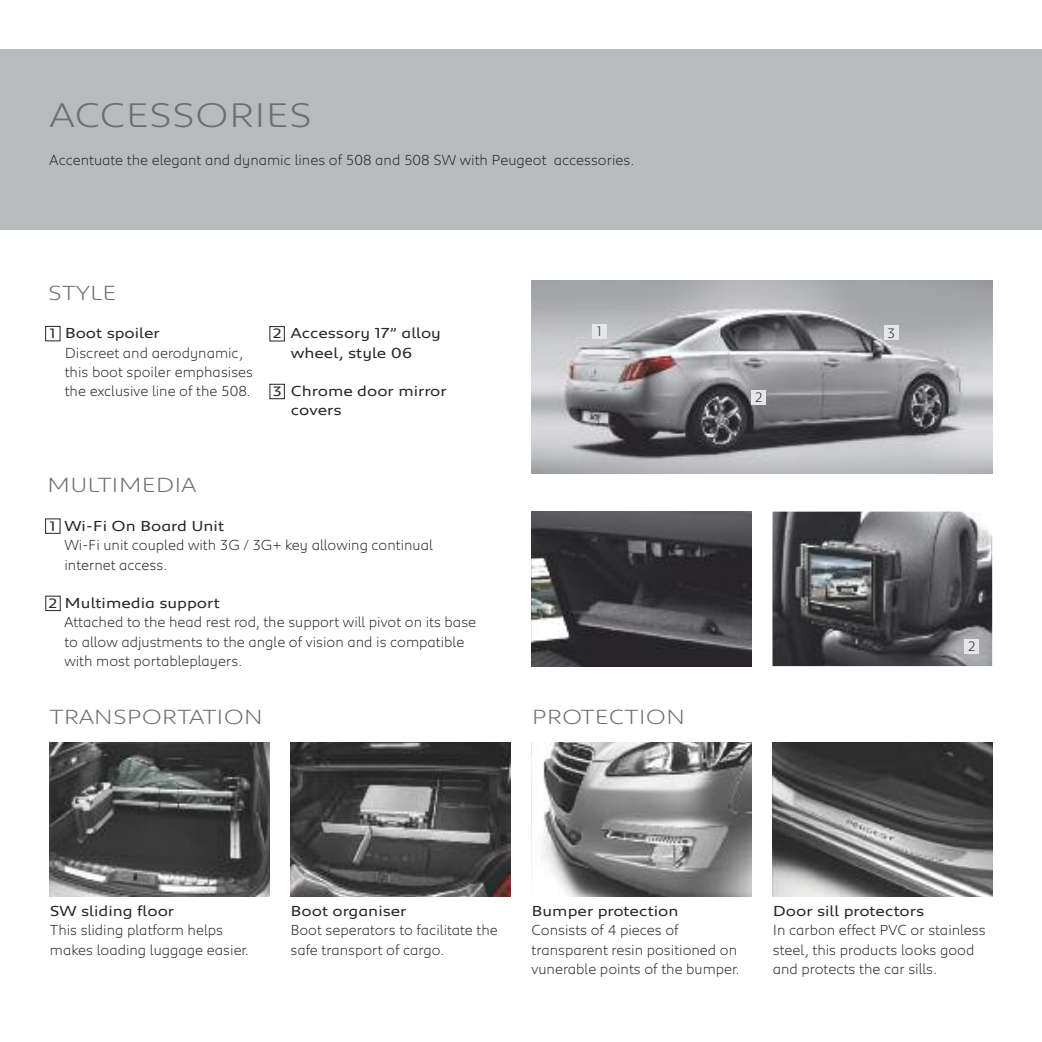
<style>
.page{position:relative;width:1042px;height:1042px;background:#fff}
.page>*{position:absolute;margin:0;border:0;box-sizing:border-box;transform-origin:0 0}
.t1{font:300 35px "Peugeot Expanded";color:#6d6e71}
.t2{font:300 21px "Peugeot Expanded";color:#6d6e71}
.t3{font:300 14.88px/19.2px "Peugeot";color:#272627}
.t4{font:14.88px/19.2px "Peugeot Expanded";color:#272627}
.t5{font:14px "Peugeot Expanded";color:#272627}
.t6{font:300 14px "Peugeot";color:#272627}
</style>
<div class="page">
<div style="left:0;top:50px;width:1042px;height:180px;background:#b8bbbe"></div>
<img style="left:532px;top:281px;width:460px;height:192px">
<div style="left:592px;top:324px;width:15px;height:15px;background:#e5e6e7"></div>
<div style="left:751px;top:390px;width:15px;height:15px;background:#e5e6e7"></div>
<div style="left:883px;top:325px;width:15px;height:15px;background:#e5e6e7"></div>
<div style="left:45px;top:326px;width:15px;height:15px;border:1px solid #272627"></div>
<img style="left:772px;top:511px;width:220px;height:155px">
<div style="left:46px;top:596px;width:14px;height:15px;border:1px solid #272627"></div>
<div style="left:964px;top:639px;width:15px;height:15px;background:#e5e6e7"></div>
<img style="left:772px;top:743px;width:220px;height:153px">
<img style="left:542px;top:743px;width:209px;height:153px">
<div style="left:270px;top:384px;width:15px;height:15px;border:1px solid #272627"></div>
<img style="left:50px;top:743px;width:219px;height:153px">
<img style="left:291px;top:743px;width:219px;height:154px">
<img style="left:531px;top:512px;width:220px;height:154px">
<h1 class="t1" style="left:50px;top:103px;width:264px">ACCESSORIES</h1>
<p class="t3" style="left:50px;top:152px;width:586px">Accentuate the elegant and dynamic lines of 508 and 508 SW with Peugeot accessories.</p>
<h2 class="t2" style="left:48px;top:286px;width:70px">STYLE</h2>
<p class="t5" style="left:50px;top:329px;width:7px">1</p>
<p class="t5" style="left:273px;top:329px;width:10px">2</p>
<p class="t4" style="left:65px;top:325px;width:97px">Boot spoiler</p>
<p class="t3" style="left:65px;top:344px;width:190px">Discreet and aerodynamic, this boot spoiler emphasises the exclusive line of the 508.</p>
<p class="t5" style="left:273px;top:387px;width:10px">3</p>
<p class="t4" style="left:291px;top:325px;width:152px">Accessory 17” alloy wheel, style 06</p>
<p class="t4" style="left:291px;top:383px;width:157px">Chrome door mirror covers</p>
<h2 class="t2" style="left:47px;top:478px;width:150px">MULTIMEDIA</h2>
<p class="t5" style="left:50px;top:521px;width:7px">1</p>
<p class="t5" style="left:49px;top:598px;width:10px">2</p>
<p class="t4" style="left:64px;top:518px;width:161px">Wi-Fi On Board Unit</p>
<p class="t3" style="left:64px;top:537px;width:370px">Wi-Fi unit coupled with 3G / 3G+ key allowing continual internet access.</p>
<p class="t4" style="left:64px;top:595px;width:157px">Multimedia support</p>
<p class="t3" style="left:64px;top:614px;width:413px">Attached to the head rest rod, the support will pivot on its base to allow adjustments to the angle of vision and is compatible with most portableplayers.</p>
<h2 class="t2" style="left:50px;top:709px;width:215px">TRANSPORTATION</h2>
<p class="t6" style="left:595px;top:326px;width:10px">1</p>
<h2 class="t2" style="left:532px;top:709px;width:155px">PROTECTION</h2>
<p class="t6" style="left:755px;top:392px;width:10px">2</p>
<p class="t6" style="left:887px;top:329px;width:10px">3</p>
<p class="t6" style="left:967px;top:641px;width:10px">2</p>
<p class="t4" style="left:50px;top:903px;width:126px">SW sliding floor</p>
<p class="t3" style="left:50px;top:922px;width:201px">This sliding platform helps makes loading luggage easier.</p>
<p class="t4" style="left:291px;top:903px;width:117px">Boot organiser</p>
<p class="t3" style="left:291px;top:922px;width:209px">Boot seperators to facilitate the safe transport of cargo.</p>
<p class="t4" style="left:532px;top:903px;width:148px">Bumper protection</p>
<p class="t3" style="left:532px;top:922px;width:209px">Consists of 4 pieces of transparent resin positioned on vunerable points of the bumper.</p>
<p class="t4" style="left:773px;top:903px;width:153px">Door sill protectors</p>
<p class="t3" style="left:773px;top:922px;width:214px">In carbon effect PVC or stainless steel, this products looks good and protects the car sills.</p>
</div>
